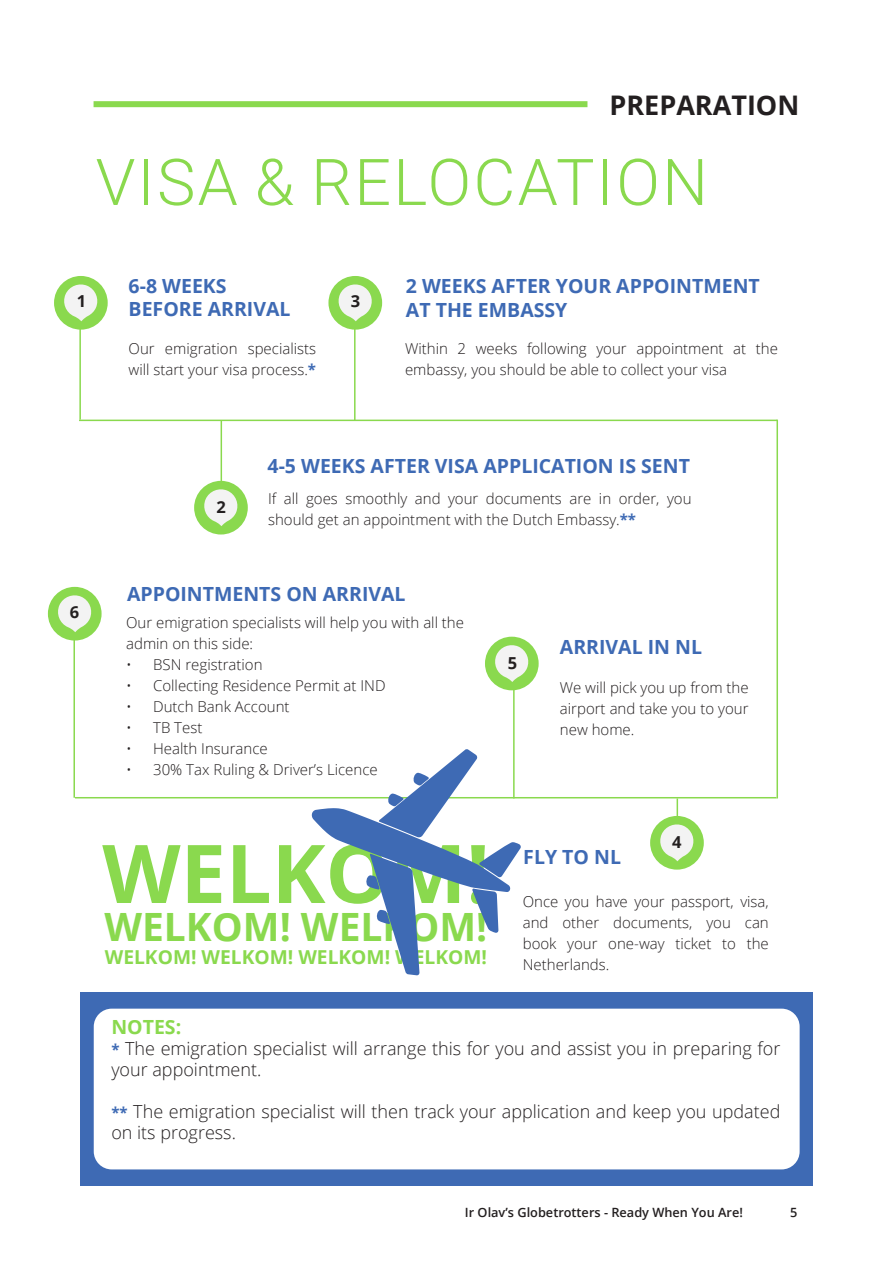
<style>
.page{position:relative;width:893px;height:1263px;background:#fff}
.page>*{position:absolute;margin:0;border:0;box-sizing:border-box;transform-origin:0 0}
.Blue_Text_-_Align_Center{font:700 81px "Open Sans";color:#8ad94e}
.Page_Header_-_Blue{font:300 64.5px "Roboto";letter-spacing:.035em;color:#8ad94e}
.Blue_Text_-_Align_Center-2{font:700 39px "Open Sans";color:#8ad94e}
.Page_Section_Title_-_Black{font:700 27px "Open Sans";color:#231f20}
.Blue_Text_-_Align_Center-3{font:700 19.5px/23.4px "Open Sans";color:#3e6ab4}
.Blue_Text_-_Align_Center-4{font:700 19.5px "Open Sans";color:#8ad94e}
.Blue_Text_-_Align_Center-5{font:700 19.2px "Open Sans";color:#8ad94e}
.Page_Body_Text_-_Black{font:300 18px/21px "Open Sans";color:#231f20}
.Page_Section_Title_-_Black-2{font:700 16.5px "Open Sans";color:#231f20}
.Page_Body_Text_-_Black-2{font:300 15px/21px "Open Sans";color:#231f20}
.t1{font:600 12.75px "Open Sans";color:#231f20}
.s1{font-weight:700;color:#3e6ab4}
.s2{font-weight:700;font-size:15px;color:#3e6ab4}
</style>
<div class="page">
<div style="left:81px;top:991px;width:732px;height:194px;background:#3e6ab4"></div>
<div style="left:94px;top:101px;width:493px;height:6px;background:#8ad94e"></div>
<hr style="left:221px;top:421px;width:1px;height:84px;background:#8ad94e">
<div style="left:194px;top:481px;width:54px;height:53px;background:#8ad94e;border-radius:50%"></div>
<svg style="left:202px;top:487px;width:38px;height:39px"></svg>
<div style="left:94px;top:1009px;width:706px;height:160px;background:#fff;border-radius:18px"></div>
<hr style="left:79px;top:420px;width:698px;height:1px;background:#8ad94e">
<hr style="left:79px;top:291px;width:2px;height:129px;background:#8ad94e">
<hr style="left:354px;top:302px;width:2px;height:119px;background:#8ad94e">
<div style="left:54px;top:276px;width:54px;height:54px;background:#8ad94e;border-radius:50%"></div>
<svg style="left:62px;top:282px;width:38px;height:39px"></svg>
<div style="left:328px;top:276px;width:54px;height:54px;background:#8ad94e;border-radius:50%"></div>
<svg style="left:336px;top:282px;width:38px;height:39px"></svg>
<hr style="left:776px;top:420px;width:2px;height:378px;background:#8ad94e">
<hr style="left:75px;top:797px;width:701px;height:1px;background:#8ad94e">
<hr style="left:677px;top:798px;width:1px;height:42px;background:#8ad94e">
<div style="left:650px;top:816px;width:54px;height:54px;background:#8ad94e;border-radius:50%"></div>
<svg style="left:658px;top:822px;width:38px;height:39px"></svg>
<div style="left:485px;top:637px;width:54px;height:53px;background:#8ad94e;border-radius:50%"></div>
<svg style="left:493px;top:643px;width:37px;height:39px"></svg>
<hr style="left:513px;top:685px;width:2px;height:113px;background:#8ad94e">
<hr style="left:73px;top:629px;width:2px;height:169px;background:#8ad94e">
<div style="left:48px;top:587px;width:54px;height:53px;background:#8ad94e;border-radius:50%"></div>
<svg style="left:56px;top:593px;width:37px;height:39px"></svg>
<svg style="left:311px;top:749px;width:210px;height:226px"></svg>
<p class="Page_Section_Title_-_Black" style="left:609px;top:87px;width:191px">PREPARATION</p>
<p class="Page_Header_-_Blue" style="left:96px;top:137px;width:614px">VISA &amp; RELOCATION</p>
<p class="Page_Section_Title_-_Black-2" style="left:77px;top:289px;width:11px">1</p>
<p class="Blue_Text_-_Align_Center-3" style="left:129px;top:273px;width:163px">6-8 WEEKS<br>BEFORE ARRIVAL</p>
<p class="Page_Body_Text_-_Black-2" style="left:129px;top:337px;width:189px">Our emigration specialists will start your visa process.<span class="s1">*</span></p>
<p class="Page_Section_Title_-_Black-2" style="left:351px;top:289px;width:11px">3</p>
<p class="Blue_Text_-_Align_Center-3" style="left:406px;top:274px;width:355px">2 WEEKS AFTER YOUR APPOINTMENT<br>AT THE EMBASSY</p>
<p class="Page_Body_Text_-_Black-2" style="left:405px;top:337px;width:374px">Within 2 weeks following your appointment at the embassy, you should be able to collect your visa</p>
<p class="Page_Section_Title_-_Black-2" style="left:70px;top:600px;width:11px">6</p>
<p class="Page_Section_Title_-_Black-2" style="left:216px;top:495px;width:11px">2</p>
<p class="Blue_Text_-_Align_Center-3" style="left:268px;top:453px;width:424px">4-5 WEEKS AFTER VISA APPLICATION IS SENT</p>
<p class="Page_Body_Text_-_Black-2" style="left:268px;top:487px;width:425px">If all goes smoothly and your documents are in order, you should get an appointment with the Dutch Embassy.<span class="s1">**</span></p>
<p class="Blue_Text_-_Align_Center-3" style="left:127px;top:582px;width:280px">APPOINTMENTS ON ARRIVAL</p>
<p class="Page_Body_Text_-_Black-2" style="left:126px;top:612px;width:339px">Our emigration specialists will help you with all the admin on this side:</p>
<p class="Page_Body_Text_-_Black-2" style="left:126px;top:654px;width:138px">• BSN registration</p>
<p class="Page_Body_Text_-_Black-2" style="left:126px;top:675px;width:261px">• Collecting Residence Permit at IND</p>
<p class="Page_Body_Text_-_Black-2" style="left:126px;top:696px;width:165px">• Dutch Bank Account</p>
<p class="Page_Body_Text_-_Black-2" style="left:126px;top:717px;width:78px">• TB Test</p>
<p class="Page_Body_Text_-_Black-2" style="left:126px;top:738px;width:143px">• Health Insurance</p>
<p class="Page_Body_Text_-_Black-2" style="left:126px;top:759px;width:253px">• 30% Tax Ruling &amp; Driver’s Licence</p>
<p class="Page_Section_Title_-_Black-2" style="left:508px;top:651px;width:11px">5</p>
<p class="Blue_Text_-_Align_Center-3" style="left:560px;top:635px;width:144px">ARRIVAL IN NL</p>
<p class="Page_Body_Text_-_Black-2" style="left:560px;top:677px;width:190px;text-align:justify">We will pick you up from the airport and take you to your new home.</p>
<p class="Blue_Text_-_Align_Center" style="left:102px;top:816px;width:389px">WELKOM!</p>
<p class="Blue_Text_-_Align_Center-2" style="left:104px;top:899px;width:385px">WELKOM! WELKOM!</p>
<p class="Blue_Text_-_Align_Center-5" style="left:105px;top:943px;width:384px">WELKOM! WELKOM! WELKOM! WELKOM!</p>
<p class="Blue_Text_-_Align_Center-3" style="left:523px;top:845px;width:99px">FLY TO NL</p>
<p class="Page_Section_Title_-_Black-2" style="left:672px;top:830px;width:11px">4</p>
<p class="Page_Body_Text_-_Black-2" style="left:523px;top:891px;width:248px;text-align:justify">Once you have your passport, visa, and other documents, you can book your one-way ticket to the Netherlands.</p>
<p class="Blue_Text_-_Align_Center-4" style="left:111px;top:1013px;width:71px">NOTES:</p>
<p class="Page_Body_Text_-_Black" style="left:111px;top:1037px;width:670px"><span class="s2">*</span> The emigration specialist will arrange this for you and assist you in preparing for your appointment.</p>
<p class="Page_Body_Text_-_Black" style="left:111px;top:1100px;width:670px"><span class="s2">**</span> The emigration specialist will then track your application and keep you updated on its progress.</p>
<p class="t1" style="left:465px;top:1203px;width:279px">Ir Olav’s Globetrotters - Ready When You Are!</p>
<p class="t1" style="left:790px;top:1203px;width:9px">5</p>
</div>
